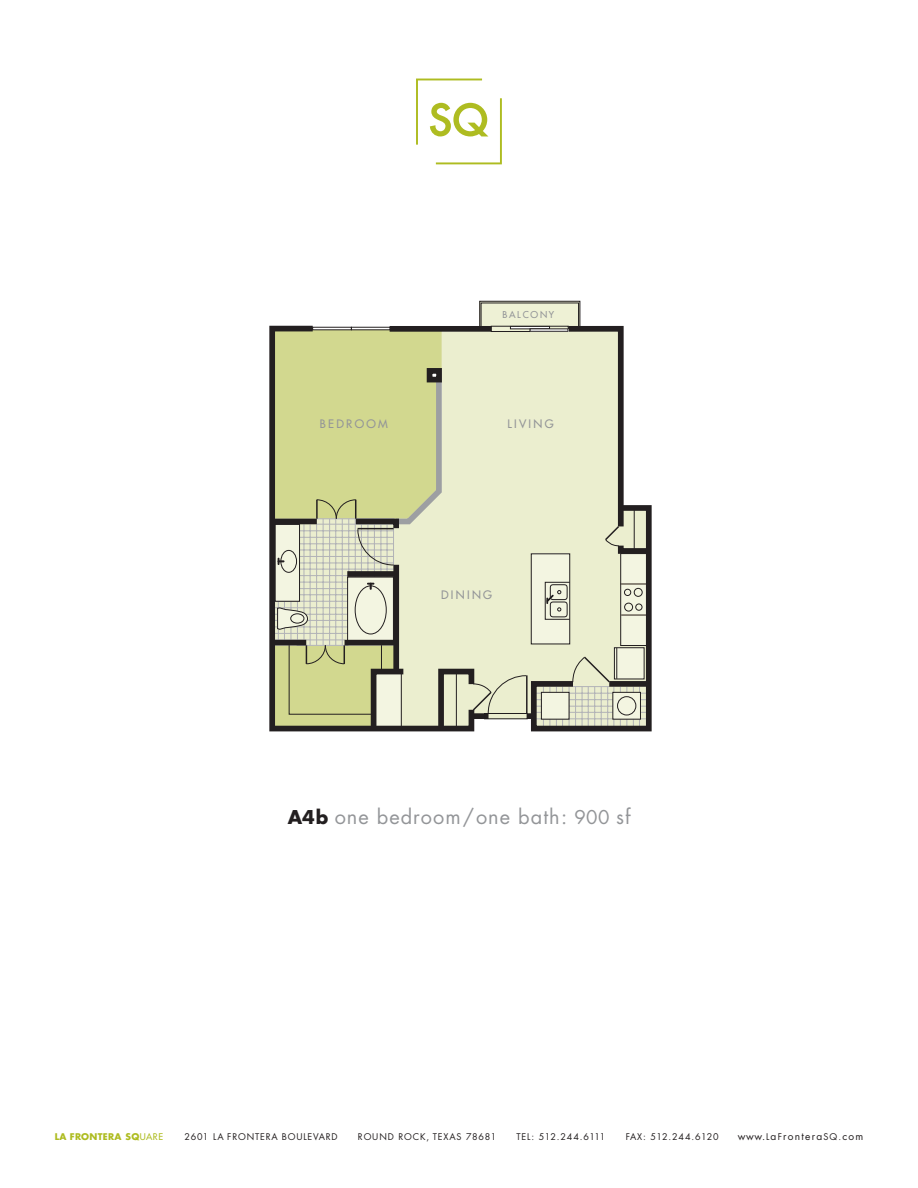
<style>
.page{position:relative;width:918px;height:1188px;background:#fff}
.page>*{position:absolute;margin:0;border:0;box-sizing:border-box;transform-origin:0 0}
.t1{font:19.95px "Futura";color:#939598}
.t2{font:11.4px "Futura";color:#939598}
.t3{font:10.2px "Futura";letter-spacing:.125em;color:#231f20}
.t4{font:9.3px "Futura";color:#939598}
.t5{font:9px "Futura";letter-spacing:.09em;color:#231f20}
.t6{font:9px "Futura";letter-spacing:.03em;color:#231f20}
.t7{font:700 9px "Futura";letter-spacing:.035em;color:#aebc21}
.s1{font-weight:700;font-size:18.6px;color:#231f20}
.s2{font-size:18.6px}
.s3{font-weight:400}
.s4{font-size:9px}
</style>
<div class="page">
<svg style="left:416px;top:79px;width:86px;height:85px"></svg>
<svg style="left:273px;top:301px;width:379px;height:431px;background:#d5d8b6"></svg>
<hr style="left:401px;top:674px;width:1px;height:53px;background:#231f20">
<hr style="left:456px;top:674px;width:1px;height:53px;background:#231f20">
<hr style="left:634px;top:510px;width:1px;height:39px;background:#231f20">
<p class="t4" style="left:503px;top:310px;width:53px">BALCONY</p>
<p class="t2" style="left:320px;top:419px;width:70px">BEDROOM</p>
<p class="t2" style="left:507px;top:419px;width:48px">LIVING</p>
<p class="t2" style="left:441px;top:589px;width:53px">DINING</p>
<h1 class="t1" style="left:288px;top:808px;width:344px"><span class="s1">A4b</span> one bedroom/one bath: <span class="s2">900</span> sf</h1>
<p class="t7" style="left:55px;top:1133px;width:110px">LA FRONTERA SQ<span class="s3">UARE</span></p>
<p class="t5" style="left:184px;top:1133px;width:155px">2601 LA FRONTERA BOULEVARD</p>
<p class="t5" style="left:358px;top:1133px;width:140px">ROUND ROCK, TEXAS 78681</p>
<p class="t6" style="left:517px;top:1133px;width:90px">TEL: 512.244.6111</p>
<p class="t6" style="left:626px;top:1133px;width:95px">FAX: 512.244.6120</p>
<p class="t3" style="left:738px;top:1132px;width:127px">www.<span class="s4">L</span>a<span class="s4">F</span>rontera<span class="s4">SQ.</span>com</p>
</div>
